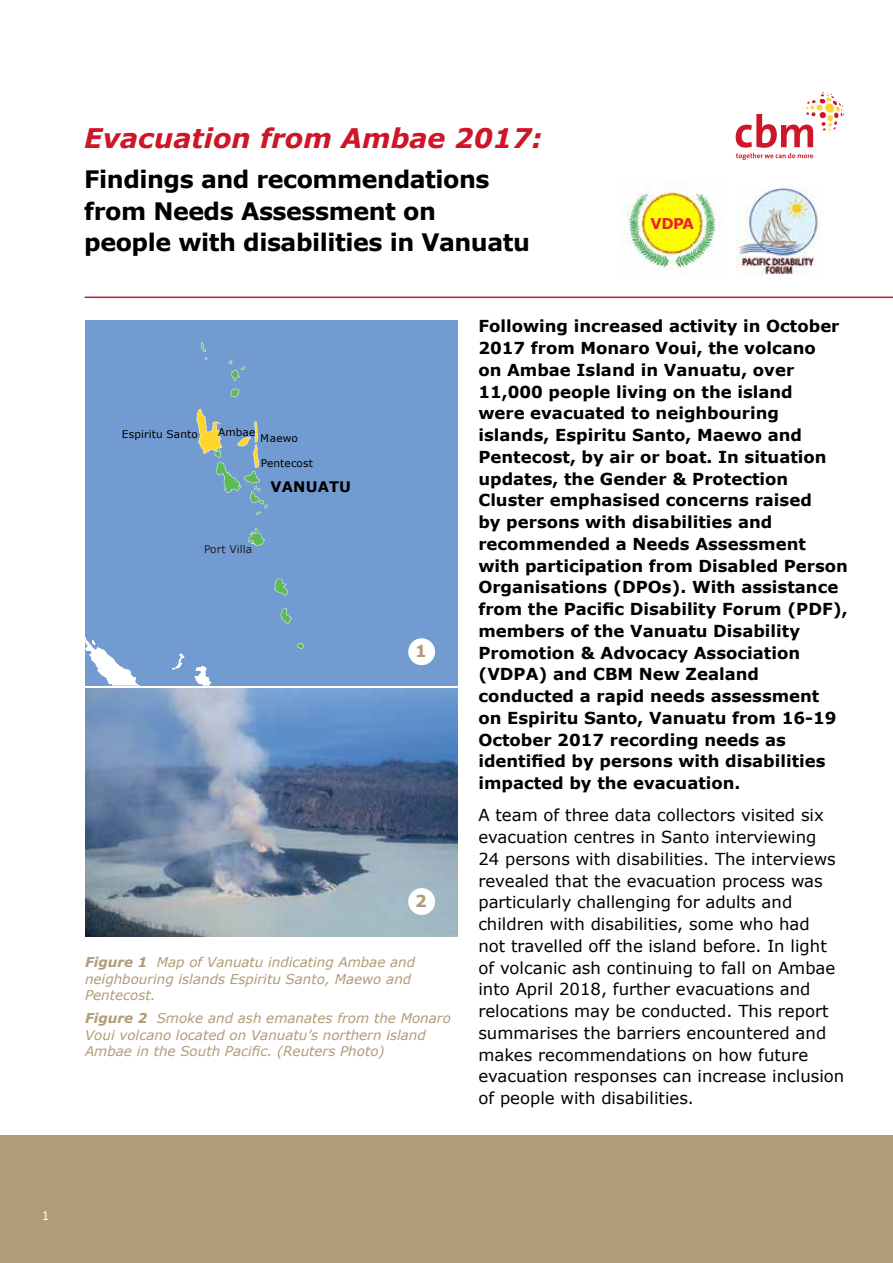
<style>
.page{position:relative;width:893px;height:1263px;background:#fff}
.page>*{position:absolute;margin:0;border:0;box-sizing:border-box;transform-origin:0 0}
.MAIN_HEADING_RED_H1{font:italic 700 27px "Verdana";color:#ce1628}
.MAIN_HEADING_BLACK_H{font:700 24px/31.5px "Verdana";letter-spacing:-.02em;color:#000}
.PARAGRAPH_BOLD{font:700 16.5px/21.8px "Verdana";color:#000}
.BODY_COPY_H4{font:16.5px/21.8px "Verdana";color:#000}
.body_copy{font:700 16.5px "Verdana";color:#b09c78}
.body_copy-2{font:700 14.85px "Verdana";color:#ec212b}
.t1{font:700 14.55px "Verdana";letter-spacing:.01em;color:#000}
.t2{font:italic 13.5px/16.5px "Verdana";color:#b09c78}
.t3{font:12px "Verdana";color:#fff}
.t4{font:10.65px "Verdana";letter-spacing:.01em;color:#000}
.t5{font:10.65px "Verdana";letter-spacing:.01em;color:#221f20}
.s1{font-weight:700}
</style>
<div class="page">
<div style="left:0;top:1135px;width:893px;height:128px;background:#b09c78"></div>
<img style="left:85px;top:689px;width:372px;height:247px">
<img style="left:737px;top:187px;width:85px;height:87px">
<hr style="left:85px;top:297px;width:808px;height:1px;background:#ce1628">
<svg style="left:736px;top:92px;width:108px;height:68px"></svg>
<div style="left:85px;top:320px;width:372px;height:365px;background:#719bd1"></div>
<svg style="left:297px;top:643px;width:7px;height:6px"></svg>
<svg style="left:281px;top:608px;width:11px;height:16px"></svg>
<svg style="left:274px;top:579px;width:14px;height:17px"></svg>
<svg style="left:248px;top:527px;width:17px;height:19px"></svg>
<svg style="left:196px;top:409px;width:72px;height:106px"></svg>
<svg style="left:230px;top:388px;width:9px;height:9px"></svg>
<svg style="left:229px;top:360px;width:16px;height:21px"></svg>
<svg style="left:201px;top:342px;width:6px;height:19px"></svg>
<svg style="left:85px;top:637px;width:127px;height:48px"></svg>
<div style="left:408px;top:638px;width:27px;height:27px;background:#fff;border-radius:50%"></div>
<div style="left:408px;top:888px;width:27px;height:27px;background:#fff;border-radius:50%"></div>
<img style="left:627px;top:185px;width:95px;height:84px">
<h1 class="MAIN_HEADING_RED_H1" style="left:84px;top:121px;width:460px">Evacuation from Ambae 2017:</h1>
<h1 class="MAIN_HEADING_BLACK_H" style="left:84px;top:164px;width:447px">Findings and recommendations from Needs Assessment on<br>people with disabilities in Vanuatu</h1>
<p class="body_copy-2" style="left:650px;top:213px;width:45px">VDPA</p>
<p class="t4" style="left:122px;top:428px;width:77px">Espiritu Santo</p>
<p class="t4" style="left:218px;top:425px;width:39px">Ambae</p>
<p class="t4" style="left:261px;top:431px;width:39px">Maewo</p>
<p class="t4" style="left:261px;top:457px;width:54px">Pentecost</p>
<p class="t1" style="left:271px;top:477px;width:82px">VANUATU</p>
<p class="t5" style="left:204px;top:542px;width:50px">Port Villa</p>
<p class="body_copy" style="left:415px;top:640px;width:13px">1</p>
<p class="body_copy" style="left:415px;top:890px;width:13px">2</p>
<p class="t2" style="left:85px;top:954px;width:332px"><span class="s1">Figure 1</span> Map of Vanuatu indicating Ambae and neighbouring islands Espiritu Santo, Maewo and<br>Pentecost.</p>
<p class="t2" style="left:85px;top:1010px;width:367px"><span class="s1">Figure 2</span> Smoke and ash emanates from the Monaro<br>Voui volcano located on Vanuatu’s northern island<br>Ambae in the South Pacific. (Reuters Photo)</p>
<p class="PARAGRAPH_BOLD" style="left:478px;top:315px;width:371px">Following increased activity in October 2017 from Monaro Voui, the volcano<br>on Ambae Island in Vanuatu, over 11,000 people living on the island<br>were evacuated to neighbouring islands, Espiritu Santo, Maewo and Pentecost, by air or boat. In situation updates, the Gender &amp; Protection Cluster emphasised concerns raised<br>by persons with disabilities and recommended a Needs Assessment with participation from Disabled Person Organisations (DPOs). With assistance from the Pacific Disability Forum (PDF), members of the Vanuatu Disability Promotion &amp; Advocacy Association (VDPA) and CBM New Zealand conducted a rapid needs assessment<br>on Espiritu Santo, Vanuatu from 16-19<br>October 2017 recording needs as identified by persons with disabilities impacted by the evacuation.</p>
<h4 class="BODY_COPY_H4" style="left:478px;top:805px;width:367px">A team of three data collectors visited six evacuation centres in Santo interviewing<br>24 persons with disabilities. The interviews revealed that the evacuation process was particularly challenging for adults and children with disabilities, some who had<br>not travelled off the island before. In light of volcanic ash continuing to fall on Ambae into April 2018, further evacuations and relocations may be conducted. This report summarises the barriers encountered and makes recommendations on how future evacuation responses can increase inclusion of people with disabilities.</h4>
<p class="t3" style="left:42px;top:1208px;width:9px">1</p>
</div>
